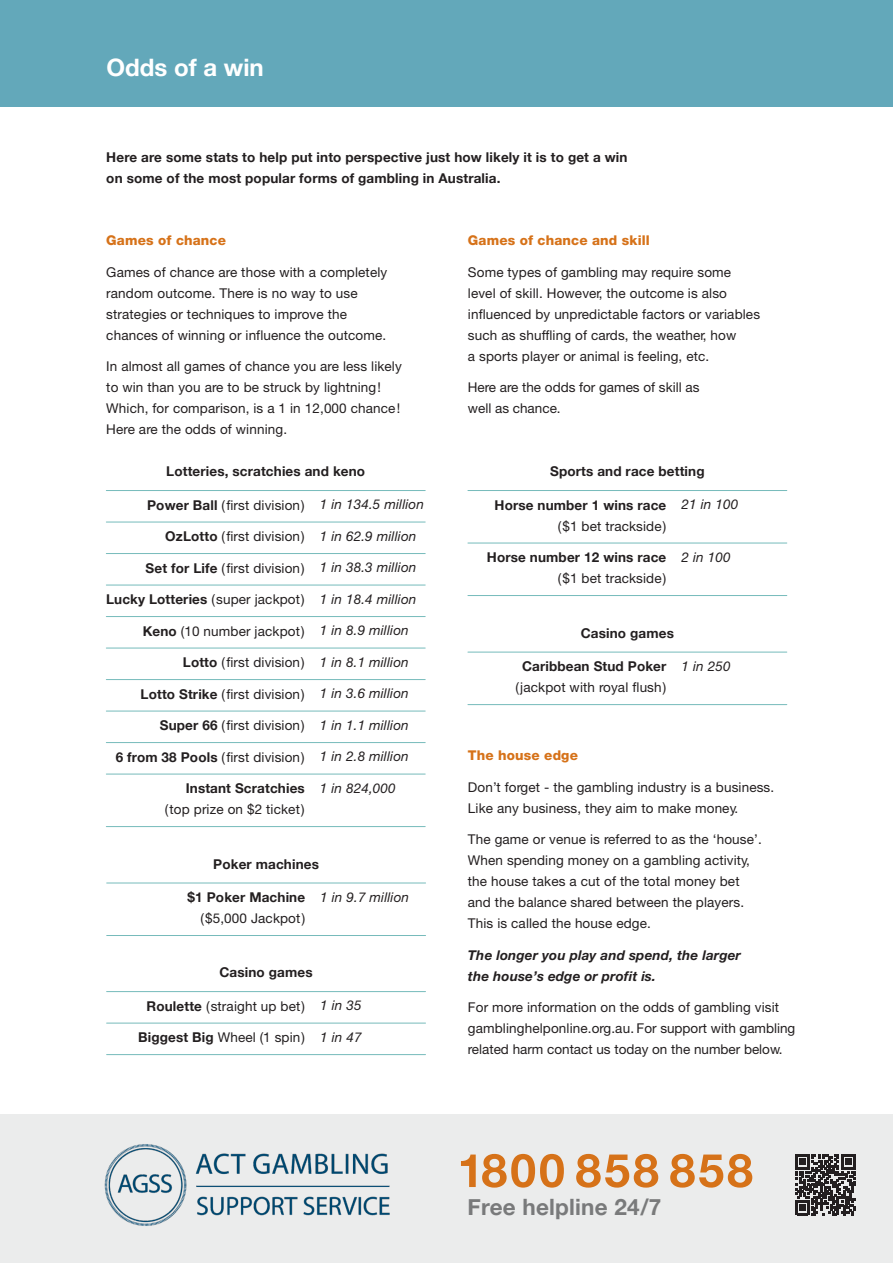
<style>
.page{position:relative;width:893px;height:1263px;background:#fff}
.page>*{position:absolute;margin:0;border:0;box-sizing:border-box;transform-origin:0 0}
.t1{font:700 24px "Helvetica Neue";color:#fff}
.t2{font:700 22.5px "Helvetica Neue";letter-spacing:.01em;color:#797a7b}
.t3{font:13.5px/21px "Helvetica Neue Regular 6";letter-spacing:.01em;color:#231f20}
.t4{font:700 13.5px "Helvetica Neue";letter-spacing:.01em;color:#231f20}
.t5{font:13.5px "Helvetica Neue Regular 7";letter-spacing:.01em;color:#231f20}
.t6{font:13.5px "Helvetica Neue Bold 14";letter-spacing:.01em;color:#231f20}
.t7{font:13.5px "Helvetica Neue Black 15";letter-spacing:.01em;color:#d67219}
.s1{font-family:"Helvetica Neue";font-weight:700}
.s2{font-family:"Helvetica Neue Regular 6";font-weight:400}
</style>
<div class="page">
<hr style="left:106px;top:490px;width:319px;height:1px;background:#76bbbb">
<hr style="left:468px;top:490px;width:319px;height:1px;background:#76bbbb">
<hr style="left:468px;top:543px;width:319px;height:1px;background:#76bbbb">
<hr style="left:106px;top:522px;width:319px;height:1px;background:#76bbbb">
<hr style="left:106px;top:553px;width:319px;height:1px;background:#76bbbb">
<hr style="left:106px;top:585px;width:319px;height:1px;background:#76bbbb">
<hr style="left:106px;top:616px;width:319px;height:1px;background:#76bbbb">
<hr style="left:106px;top:648px;width:319px;height:1px;background:#76bbbb">
<hr style="left:106px;top:679px;width:319px;height:1px;background:#76bbbb">
<hr style="left:106px;top:711px;width:319px;height:1px;background:#76bbbb">
<hr style="left:106px;top:742px;width:319px;height:1px;background:#76bbbb">
<hr style="left:106px;top:774px;width:319px;height:1px;background:#76bbbb">
<hr style="left:106px;top:826px;width:319px;height:1px;background:#76bbbb">
<hr style="left:468px;top:595px;width:319px;height:1px;background:#76bbbb">
<hr style="left:468px;top:652px;width:319px;height:1px;background:#76bbbb">
<hr style="left:468px;top:704px;width:319px;height:1px;background:#76bbbb">
<hr style="left:107px;top:883px;width:319px;height:1px;background:#76bbbb">
<hr style="left:107px;top:991px;width:318px;height:1px;background:#76bbbb">
<hr style="left:107px;top:1023px;width:318px;height:1px;background:#76bbbb">
<hr style="left:107px;top:1054px;width:318px;height:1px;background:#76bbbb">
<hr style="left:107px;top:935px;width:319px;height:1px;background:#76bbbb">
<div style="left:0;top:0;width:893px;height:106px;background:#63a8ba"></div>
<div style="left:0;top:1114px;width:893px;height:149px;background:#ebecec"></div>
<img style="left:104px;top:1144px;width:286px;height:82px">
<svg style="left:461px;top:1154px;width:291px;height:34px"></svg>
<svg style="left:795px;top:1154px;width:61px;height:61px"></svg>
<p class="t1" style="left:106px;top:49px;width:159px">Odds of a win</p>
<p class="t4" style="left:106px;top:146px;width:523px">Here are some stats to help put into perspective just how likely it is to get a win</p>
<p class="t4" style="left:106px;top:167px;width:396px">on some of the most popular forms of gambling in Australia.</p>
<p class="t7" style="left:106px;top:232px;width:121px">Games of chance</p>
<p class="t3" style="left:106px;top:261px;width:282px">Games of chance are those with a completely random outcome. There is no way to use</p>
<p class="t3" style="left:106px;top:303px;width:242px">strategies or techniques to improve the</p>
<p class="t3" style="left:106px;top:324px;width:281px">chances of winning or influence the outcome.</p>
<p class="t3" style="left:106px;top:355px;width:297px">In almost all games of chance you are less likely</p>
<p class="t3" style="left:106px;top:376px;width:295px">to win than you are to be struck by lightning !<br>Which, for comparison, is a 1 in 12,000 chance !<br>Here are the odds of winning.</p>
<p class="t7" style="left:468px;top:232px;width:184px">Games of chance and skill</p>
<p class="t3" style="left:468px;top:261px;width:265px">Some types of gambling may require some</p>
<p class="t3" style="left:468px;top:282px;width:294px">level of skill. However, the outcome is also influenced by unpredictable factors or variables such as shuffling of cards, the weather, how</p>
<p class="t3" style="left:468px;top:345px;width:243px">a sports player or animal is feeling, etc.</p>
<p class="t3" style="left:468px;top:377px;width:233px">Here are the odds for games of skill as</p>
<p class="t3" style="left:468px;top:398px;width:94px">well as chance.</p>
<p class="t4" style="left:166px;top:461px;width:200px">Lotteries, scratchies and keno</p>
<p class="t4" style="left:550px;top:461px;width:156px">Sports and race betting</p>
<p class="t5" style="left:320px;top:496px;width:106px">1 in 134.5 million</p>
<p class="t5" style="left:320px;top:528px;width:98px">1 in 62.9 million</p>
<p class="t5" style="left:320px;top:559px;width:98px">1 in 38.3 million</p>
<p class="t5" style="left:320px;top:591px;width:98px">1 in 18.4 million</p>
<p class="t5" style="left:320px;top:622px;width:90px">1 in 8.9 million</p>
<p class="t5" style="left:320px;top:654px;width:90px">1 in 8.1 million</p>
<p class="t5" style="left:320px;top:685px;width:90px">1 in 3.6 million</p>
<p class="t5" style="left:320px;top:717px;width:90px">1 in 1.1 million</p>
<p class="t5" style="left:320px;top:748px;width:90px">1 in 2.8 million</p>
<p class="t5" style="left:320px;top:780px;width:77px">1 in 824,000</p>
<p class="t5" style="left:681px;top:496px;width:58px">21 in 100</p>
<p class="t3" style="left:147px;top:494px;width:159px"><span class="s1">Power Ball</span> (first division)</p>
<p class="t3" style="left:165px;top:526px;width:141px"><span class="s1">OzLotto</span> (first division)</p>
<p class="t3" style="left:146px;top:557px;width:161px"><span class="s1">Set for Life</span> (first division)</p>
<p class="t4" style="left:106px;top:589px;width:200px">Lucky Lotteries <span class="s2">(super jackpot)</span></p>
<p class="t3" style="left:143px;top:620px;width:164px"><span class="s1">Keno</span> (10 number jackpot)</p>
<p class="t3" style="left:183px;top:652px;width:123px"><span class="s1">Lotto</span> (first division)</p>
<p class="t3" style="left:141px;top:683px;width:166px"><span class="s1">Lotto Strike</span> (first division)</p>
<p class="t3" style="left:160px;top:715px;width:146px"><span class="s1">Super 66</span> (first division)</p>
<p class="t3" style="left:116px;top:746px;width:191px"><span class="s1">6 from 38 Pools</span> (first division)</p>
<p class="t4" style="left:186px;top:778px;width:121px">Instant Scratchies</p>
<p class="t3" style="left:165px;top:799px;width:141px">(top prize on $2 ticket)</p>
<p class="t4" style="left:495px;top:494px;width:173px">Horse number 1 wins race</p>
<p class="t3" style="left:558px;top:515px;width:110px">($1 bet trackside)</p>
<p class="t4" style="left:487px;top:547px;width:181px">Horse number 12 wins race</p>
<p class="t3" style="left:558px;top:568px;width:110px">($1 bet trackside)</p>
<p class="t5" style="left:681px;top:549px;width:50px">2 in 100</p>
<p class="t4" style="left:581px;top:622px;width:95px">Casino games</p>
<p class="t4" style="left:522px;top:656px;width:146px">Caribbean Stud Poker</p>
<p class="t5" style="left:681px;top:658px;width:50px">1 in 250</p>
<p class="t3" style="left:516px;top:677px;width:152px">(jackpot with royal flush)</p>
<p class="t7" style="left:468px;top:747px;width:112px">The house edge</p>
<p class="t3" style="left:468px;top:776px;width:308px">Don’t forget - the gambling industry is a business.<br>Like any business, they aim to make money.</p>
<p class="t3" style="left:468px;top:829px;width:295px">The game or venue is referred to as the ‘house’.<br>When spending money on a gambling activity,</p>
<p class="t3" style="left:468px;top:871px;width:273px">the house takes a cut of the total money bet</p>
<p class="t3" style="left:468px;top:892px;width:278px">and the balance shared between the players.</p>
<p class="t3" style="left:468px;top:913px;width:184px">This is called the house edge.</p>
<p class="t6" style="left:468px;top:947px;width:274px">The longer you play and spend, the larger</p>
<p class="t6" style="left:468px;top:968px;width:189px">the house’s edge or profit is.</p>
<p class="t3" style="left:468px;top:997px;width:329px">For more information on the odds of gambling visit gamblinghelponline.org.au. For support with gambling related harm contact us today on the number below.</p>
<p class="t4" style="left:213px;top:853px;width:107px">Poker machines</p>
<p class="t4" style="left:188px;top:887px;width:119px">$1 Poker Machine</p>
<p class="t3" style="left:200px;top:908px;width:106px">($5,000 Jackpot)</p>
<p class="t5" style="left:320px;top:889px;width:90px">1 in 9.7 million</p>
<p class="t4" style="left:219px;top:962px;width:95px">Casino games</p>
<p class="t5" style="left:320px;top:997px;width:43px">1 in 35</p>
<p class="t5" style="left:320px;top:1029px;width:43px">1 in 47</p>
<p class="t3" style="left:147px;top:995px;width:160px"><span class="s1">Roulette</span> (straight up bet)</p>
<p class="t3" style="left:138px;top:1027px;width:168px"><span class="s1">Biggest Big</span> Wheel (1 spin)</p>
<p class="t2" style="left:468px;top:1190px;width:195px">Free helpline 24/7</p>
</div>
